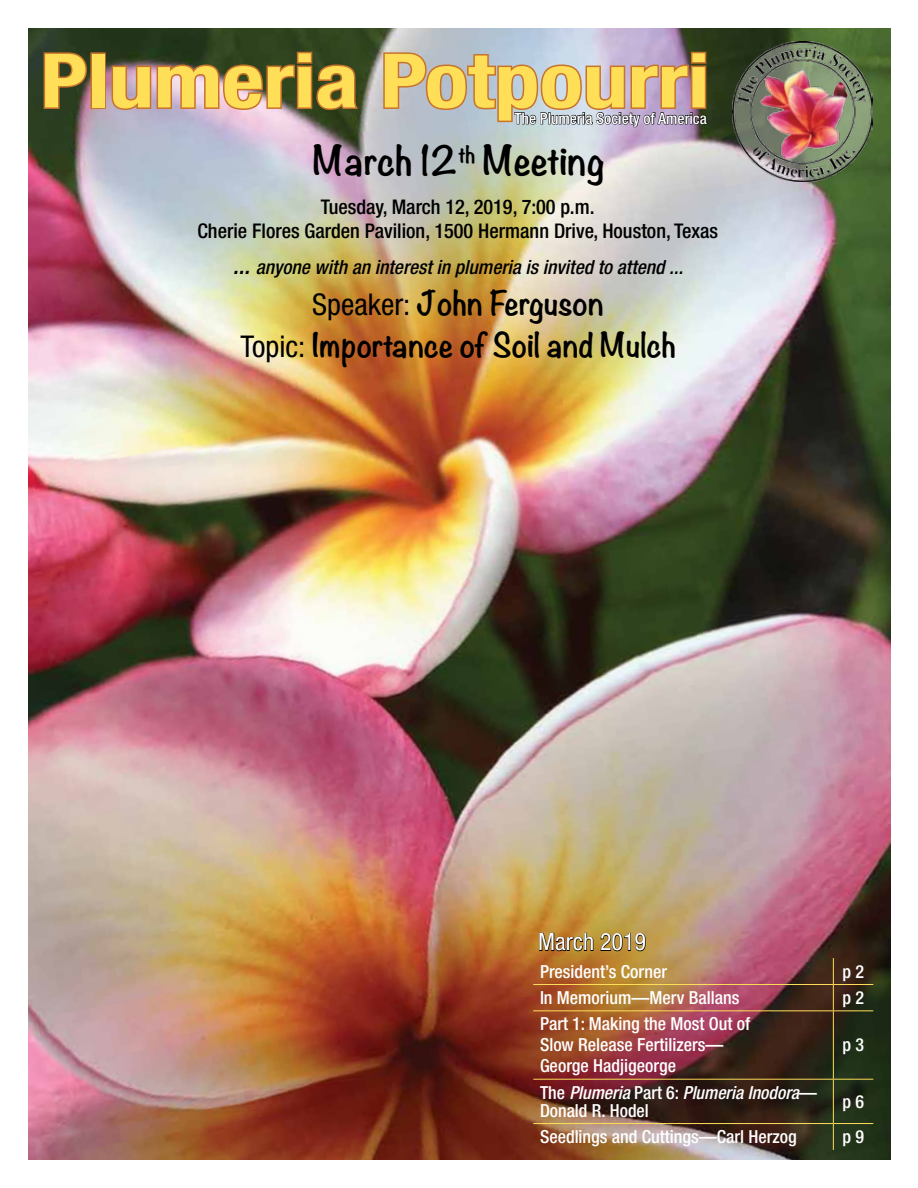
<style>
.page{position:relative;width:918px;height:1188px;background:#fff}
.page>*{position:absolute;margin:0;border:0;box-sizing:border-box;transform-origin:0 0}
.t1{font:700 condensed 75px "Helvetica Neue LT Std";color:#ffde58;scale:1.2 1}
.t2{font:700 36px "Noteworthy";color:#000}
.t3{font:700 30px/42px "Noteworthy";color:#000;text-align:center}
.t4{font:condensed 24px "Helvetica Neue LT Std";color:#fff}
.t5{font:500 condensed 20.25px/24px "Helvetica Neue LT Std";color:#000;text-align:center}
.t6{font:italic 500 condensed 19.5px "Helvetica Neue LT Std";color:#000}
.t7{font:500 condensed 18px/21px "Helvetica Neue LT Std";color:#fff}
.t8{font:500 condensed 15.45px "Helvetica Neue LT Std";color:#fff}
.s1{font-size:24px}
.s2{font-family:"Helvetica Neue LT Std";font-weight:400;font-stretch:condensed}
.s3{font-style:italic}
</style>
<div class="page">
<img style="left:28px;top:28px;width:863px;height:1132px">
<svg style="left:539px;top:922px;width:55px;height:31px"></svg>
<svg style="left:600px;top:933px;width:46px;height:19px"></svg>
<hr style="left:533px;top:984px;width:300px;height:1px;background:#ffde58">
<hr style="left:833px;top:984px;width:40px;height:1px;background:#ffde58">
<svg style="left:833px;top:958px;width:1px;height:52px"></svg>
<hr style="left:533px;top:1010px;width:300px;height:1px;background:#ffde58">
<hr style="left:833px;top:1010px;width:40px;height:1px;background:#ffde58">
<hr style="left:833px;top:1011px;width:1px;height:68px;background:#ffde58">
<hr style="left:533px;top:1079px;width:300px;height:1px;background:#ffde58">
<hr style="left:833px;top:1079px;width:40px;height:1px;background:#ffde58">
<hr style="left:833px;top:1080px;width:1px;height:43px;background:#ffde58">
<hr style="left:533px;top:1123px;width:300px;height:1px;background:#ffde58">
<hr style="left:833px;top:1123px;width:40px;height:1px;background:#ffde58">
<svg style="left:833px;top:1124px;width:1px;height:26px"></svg>
<img style="left:729px;top:37px;width:148px;height:149px">
<svg style="left:42px;top:51px;width:46px;height:59px"></svg>
<div style="left:90px;top:52px;width:16px;height:57px;border:3px solid #c8722a"></div>
<img style="left:110px;top:50px;width:251px;height:61px">
<svg style="left:382px;top:50px;width:326px;height:77px"></svg>
<img style="left:733px;top:42px;width:140px;height:139px">
<h1 class="t1" style="left:41px;top:35px;width:559px">Plumeria Potpourri</h1>
<p class="t8" style="left:515px;top:109px;width:194px">The Plumeria Society of America</p>
<h2 class="t2" style="left:313px;top:128px;width:294px">March 12<sup>th</sup> Meeting</h2>
<p class="t5" style="left:197px;top:194px;width:522px">Tuesday, March 12, 2019, 7:00 p.m.<br>Cherie Flores Garden Pavilion, 1500 Hermann Drive, Houston, Texas</p>
<p class="t6" style="left:233px;top:256px;width:452px"><span class="s1">...</span> anyone with an interest in plumeria is invited to attend ...</p>
<h3 class="t3" style="left:240px;top:281px;width:437px"><span class="s2">Speaker:</span> John Ferguson<br><span class="s2">Topic:</span> Importance of Soil and Mulch</h3>
<h3 class="t4" style="left:538px;top:928px;width:109px">March 2019</h3>
<p class="t7" style="left:540px;top:961px;width:129px">President’s Corner</p>
<p class="t7" style="left:843px;top:961px;width:23px">p 2</p>
<p class="t7" style="left:540px;top:987px;width:201px">In Memorium—Merv Ballans</p>
<p class="t7" style="left:843px;top:987px;width:23px">p 2</p>
<p class="t7" style="left:540px;top:1013px;width:212px">Part 1: Making the Most Out of<br>Slow Release Fertilizers—<br>George Hadjigeorge</p>
<p class="t7" style="left:843px;top:1034px;width:23px">p 3</p>
<p class="t7" style="left:540px;top:1083px;width:278px;line-height:18px">The <span class="s3">Plumeria</span> Part 6: <span class="s3">Plumeria Inodora</span>—<br>Donald R. Hodel</p>
<p class="t7" style="left:843px;top:1091px;width:23px">p 6</p>
<p class="t7" style="left:540px;top:1126px;width:258px">Seedlings and Cuttings—Carl Herzog</p>
<p class="t7" style="left:843px;top:1126px;width:23px">p 9</p>
</div>
